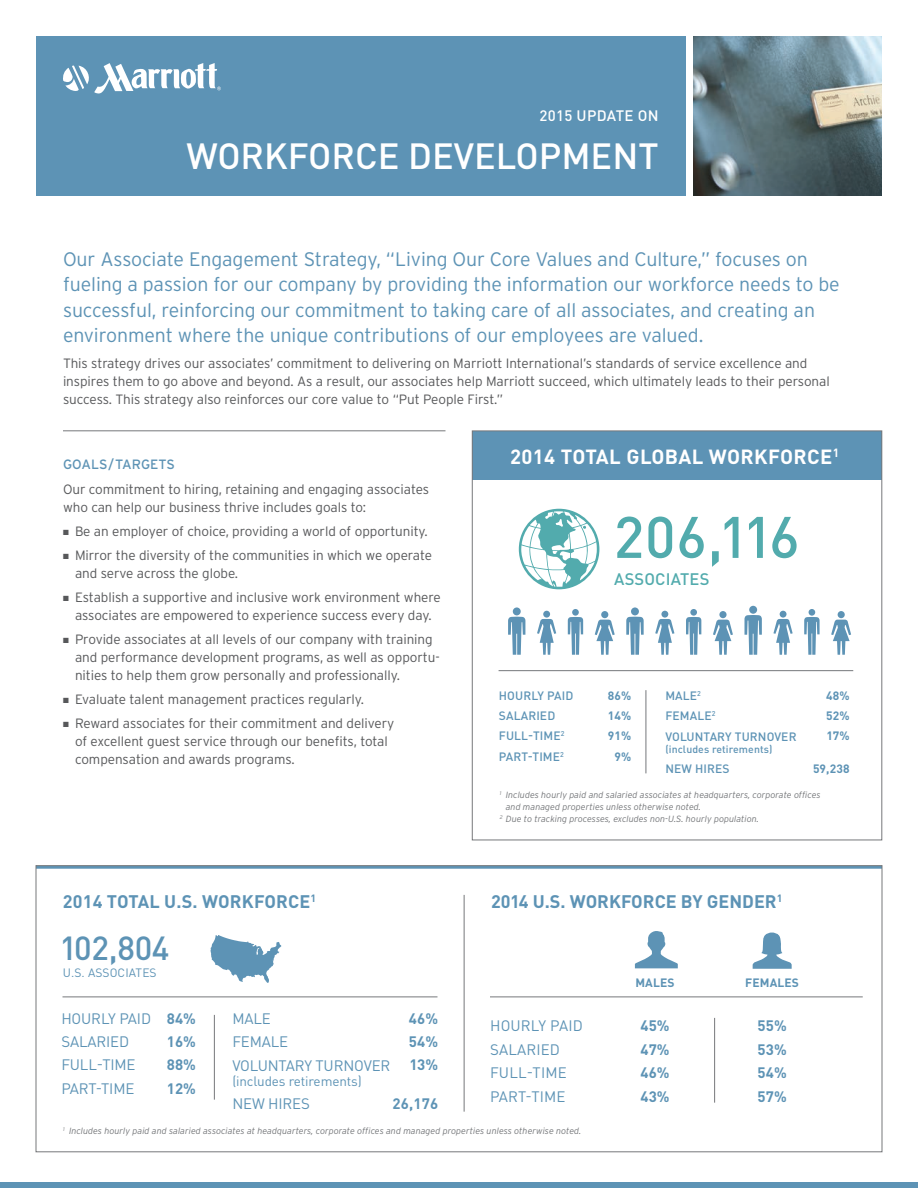
<style>
.page{position:relative;width:918px;height:1188px;background:#fff}
.page>*{position:absolute;margin:0;border:0;box-sizing:border-box;transform-origin:0 0}
.t1{font:500 57.6px "DINOT";letter-spacing:-.03em;color:#52abad}
.t2{font:500 36px "DIN";color:#fff}
.t3{font:500 33px "DINOT";letter-spacing:-.01em;color:#5d93b5}
.t4{font:700 20.25px "DINOT";letter-spacing:.02em;color:#fff}
.Text_introduction{font:300 19.5px/25.5px "Interstate";letter-spacing:-.005em;color:#5d93b5}
.t5{font:700 18px "DINOT";color:#5d93b5}
.t6{font:500 16.5px "DINOT";letter-spacing:.01em;color:#52abad}
.t7{font:15px/23.4px "DINOT";letter-spacing:-.01em;color:#5d93b5}
.t8{font:700 15px/23.4px "DINOT";letter-spacing:.01em;color:#5d93b5;text-align:justify}
.t9{font:15px/23.4px "DINOT";letter-spacing:.01em;color:#5d93b5}
.t10{font:500 15px "DIN";letter-spacing:.02em;color:#fff}
.Text_bulleted{font:300 13.5px/18px "Interstate";letter-spacing:-.005em;color:#57585a}
.Text_rule_last{font:300 13.5px/18px "Interstate";letter-spacing:-.005em;color:#57585a}
.Text{font:300 13.5px/18px "Interstate";letter-spacing:-.005em;color:#57585a}
.t11{font:13.5px "DINOT";letter-spacing:-.01em;color:#5d93b5}
.Text_subhead{font:13.5px "Interstate";color:#5d93b5}
.t12{font:500 12px/20.4px "DINOT";letter-spacing:.01em;color:#5d93b5}
.t13{font:700 12px/20.4px "DINOT";letter-spacing:.01em;color:#5d93b5;text-align:center}
.t14{font:12px "DINOT";letter-spacing:.01em;color:#5d93b5}
.t15{font:500 10.5px "DINOT";letter-spacing:.01em;color:#5d93b5}
.Footnote_left{font:italic 300 9px/12px "Interstate";color:#76787b}
</style>
<div class="page">
<div style="left:0;top:1182px;width:918px;height:6px;background:#5d93b5"></div>
<hr style="left:63px;top:431px;width:383px;height:1px;background:#76787b">
<div style="left:36px;top:36px;width:650px;height:160px;background:#5d93b5"></div>
<svg style="left:63px;top:63px;width:158px;height:31px"></svg>
<img style="left:694px;top:36px;width:188px;height:160px">
<hr style="left:464px;top:895px;width:1px;height:217px;background:#76787b">
<svg style="left:211px;top:935px;width:70px;height:48px"></svg>
<hr style="left:62px;top:997px;width:375px;height:1px;background:#76787b">
<hr style="left:490px;top:997px;width:373px;height:1px;background:#76787b">
<hr style="left:214px;top:1015px;width:1px;height:85px;background:#76787b">
<hr style="left:714px;top:1018px;width:1px;height:85px;background:#76787b">
<svg style="left:753px;top:933px;width:39px;height:36px"></svg>
<svg style="left:635px;top:931px;width:43px;height:37px"></svg>
<hr style="left:36px;top:866px;width:846px;height:3px;background:#5d93b5">
<svg style="left:519px;top:509px;width:80px;height:80px"></svg>
<div style="left:661px;top:611px;width:7px;height:7px;background:#5d93b5;border-radius:50%"></div>
<svg style="left:655px;top:619px;width:19px;height:36px"></svg>
<div style="left:631px;top:607px;width:8px;height:8px;background:#5d93b5;border-radius:50%"></div>
<svg style="left:626px;top:617px;width:18px;height:38px"></svg>
<div style="left:690px;top:609px;width:7px;height:7px;background:#5d93b5;border-radius:50%"></div>
<svg style="left:686px;top:617px;width:15px;height:38px"></svg>
<div style="left:719px;top:611px;width:8px;height:7px;background:#5d93b5;border-radius:50%"></div>
<svg style="left:713px;top:620px;width:20px;height:35px"></svg>
<div style="left:543px;top:611px;width:7px;height:7px;background:#5d93b5;border-radius:50%"></div>
<svg style="left:537px;top:619px;width:19px;height:36px"></svg>
<div style="left:513px;top:607px;width:8px;height:8px;background:#5d93b5;border-radius:50%"></div>
<svg style="left:508px;top:617px;width:17px;height:38px"></svg>
<div style="left:572px;top:609px;width:7px;height:7px;background:#5d93b5;border-radius:50%"></div>
<svg style="left:568px;top:617px;width:15px;height:38px"></svg>
<div style="left:601px;top:611px;width:7px;height:7px;background:#5d93b5;border-radius:50%"></div>
<svg style="left:595px;top:620px;width:20px;height:35px"></svg>
<div style="left:780px;top:611px;width:7px;height:7px;background:#5d93b5;border-radius:50%"></div>
<svg style="left:773px;top:619px;width:20px;height:36px"></svg>
<div style="left:749px;top:606px;width:8px;height:8px;background:#5d93b5;border-radius:50%"></div>
<svg style="left:744px;top:615px;width:18px;height:40px"></svg>
<div style="left:809px;top:609px;width:6px;height:7px;background:#5d93b5;border-radius:50%"></div>
<svg style="left:804px;top:617px;width:16px;height:38px"></svg>
<div style="left:838px;top:611px;width:7px;height:7px;background:#5d93b5;border-radius:50%"></div>
<svg style="left:831px;top:620px;width:20px;height:35px"></svg>
<hr style="left:499px;top:670px;width:354px;height:1px;background:#76787b">
<hr style="left:646px;top:690px;width:1px;height:83px;background:#76787b">
<div style="left:472px;top:431px;width:410px;height:48px;background:#5d93b5"></div>
<p class="t10" style="left:540px;top:105px;width:120px">2015 UPDATE ON</p>
<p class="t2" style="left:186px;top:132px;width:474px">WORKFORCE DEVELOPMENT</p>
<p class="Text_introduction" style="left:63px;top:246px;width:778px">Our Associate Engagement Strategy, “Living Our Core Values and Culture,” focuses on fueling a passion for our company by providing the information our workforce needs to be successful, reinforcing our commitment to taking care of all associates, and creating an environment where the unique contributions of our employees are valued.</p>
<p class="Text_rule_last" style="left:63px;top:354px;width:768px">This strategy drives our associates’ commitment to delivering on Marriott International’s standards of service excellence and inspires them to go above and beyond. As a result, our associates help Marriott succeed, which ultimately leads to their personal success. This strategy also reinforces our core value to “Put People First.”</p>
<p class="Text_subhead" style="left:63px;top:456px;width:113px">GOALS/TARGETS</p>
<p class="Text" style="left:63px;top:480px;width:368px">Our commitment to hiring, retaining and engaging associates who can help our business thrive includes goals to:</p>
<p class="Text_bulleted" style="left:63px;top:522px;width:366px">■ Be an employer of choice, providing a world of opportunity.</p>
<p class="Text_bulleted" style="left:75px;top:546px;width:359px;text-indent:-12px">■ Mirror the diversity of the communities in which we operate and serve across the globe.</p>
<p class="Text_bulleted" style="left:63px;top:588px;width:379px;text-align:center">■ Establish a supportive and inclusive work environment where associates are empowered to experience success every day.</p>
<p class="Text_bulleted" style="left:75px;top:630px;width:366px;text-indent:-12px">■ Provide associates at all levels of our company with training and performance development programs, as well as opportu&shy;nities to help them grow personally and professionally.</p>
<p class="Text_bulleted" style="left:63px;top:690px;width:303px">■ Evaluate talent management practices regularly.</p>
<p class="Text_bulleted" style="left:75px;top:714px;width:321px;text-indent:-12px">■ Reward associates for their commitment and delivery of excellent guest service through our benefits, total compensation and awards programs.</p>
<p class="t5" style="left:63px;top:890px;width:255px">2014 TOTAL U.S. WORKFORCE<sup>1</sup></p>
<p class="t3" style="left:60px;top:927px;width:111px">102,804</p>
<p class="t14" style="left:63px;top:966px;width:95px">U.S. ASSOCIATES</p>
<p class="t8" style="left:409px;top:1006px;width:31px">46% 54% 13%</p>
<p class="t8" style="left:393px;top:1092px;width:47px">26,176</p>
<p class="t7" style="left:61px;top:1006px;width:91px">HOURLY PAID<br>SALARIED<br>FULL-TIME<br>PART-TIME</p>
<p class="t8" style="left:167px;top:1006px;width:31px">84% 16% 88% 12%</p>
<p class="t7" style="left:232px;top:1007px;width:160px">MALE<br>FEMALE<br>VOLUNTARY TURNOVER</p>
<p class="t11" style="left:232px;top:1072px;width:131px">(includes retirements)</p>
<p class="t7" style="left:232px;top:1092px;width:79px">NEW HIRES</p>
<p class="t4" style="left:510px;top:444px;width:331px">2014 TOTAL GLOBAL WORKFORCE<sup>1</sup></p>
<p class="t1" style="left:614px;top:500px;width:188px">206,116</p>
<p class="t6" style="left:614px;top:569px;width:97px">ASSOCIATES</p>
<p class="t12" style="left:499px;top:685px;width:76px">HOURLY PAID<br>SALARIED<br>FULL-TIME<sup>2<br></sup>PART-TIME<sup>2</sup></p>
<p class="t13" style="left:608px;top:685px;width:25px">86%<br>14%<br>91%<br>9%</p>
<p class="t12" style="left:665px;top:685px;width:133px">MALE<sup>2<br></sup>FEMALE<sup>2<br></sup>VOLUNTARY TURNOVER</p>
<p class="t15" style="left:665px;top:742px;width:109px">(includes retirements)</p>
<p class="t12" style="left:665px;top:758px;width:66px">NEW HIRES</p>
<p class="t13" style="left:826px;top:685px;width:25px;text-align:justify">48% 52% 17%</p>
<p class="t13" style="left:813px;top:759px;width:38px">59,238</p>
<p class="Footnote_left" style="left:506px;top:789px;width:316px;text-indent:-6px"><sup>1</sup> Includes hourly paid and salaried associates at headquarters, corporate offices and managed properties unless otherwise noted.</p>
<p class="Footnote_left" style="left:500px;top:813px;width:261px"><sup>2</sup> Due to tracking processes, excludes non-U.S. hourly population.</p>
<p class="t5" style="left:491px;top:890px;width:293px">2014 U.S. WORKFORCE BY GENDER<sup>1</sup></p>
<p class="t9" style="left:490px;top:1014px;width:94px">HOURLY PAID<br>SALARIED<br>FULL-TIME<br>PART-TIME</p>
<p class="t13" style="left:635px;top:972px;width:41px">MALES</p>
<p class="t13" style="left:745px;top:972px;width:55px">FEMALES</p>
<p class="t8" style="left:640px;top:1014px;width:31px">45% 47% 46% 43%</p>
<p class="t8" style="left:758px;top:1014px;width:31px">55% 53% 54% 57%</p>
<p class="Footnote_left" style="left:63px;top:1125px;width:520px"><sup>1</sup> Includes hourly paid and salaried associates at headquarters, corporate offices and managed properties unless otherwise noted.</p>
</div>
